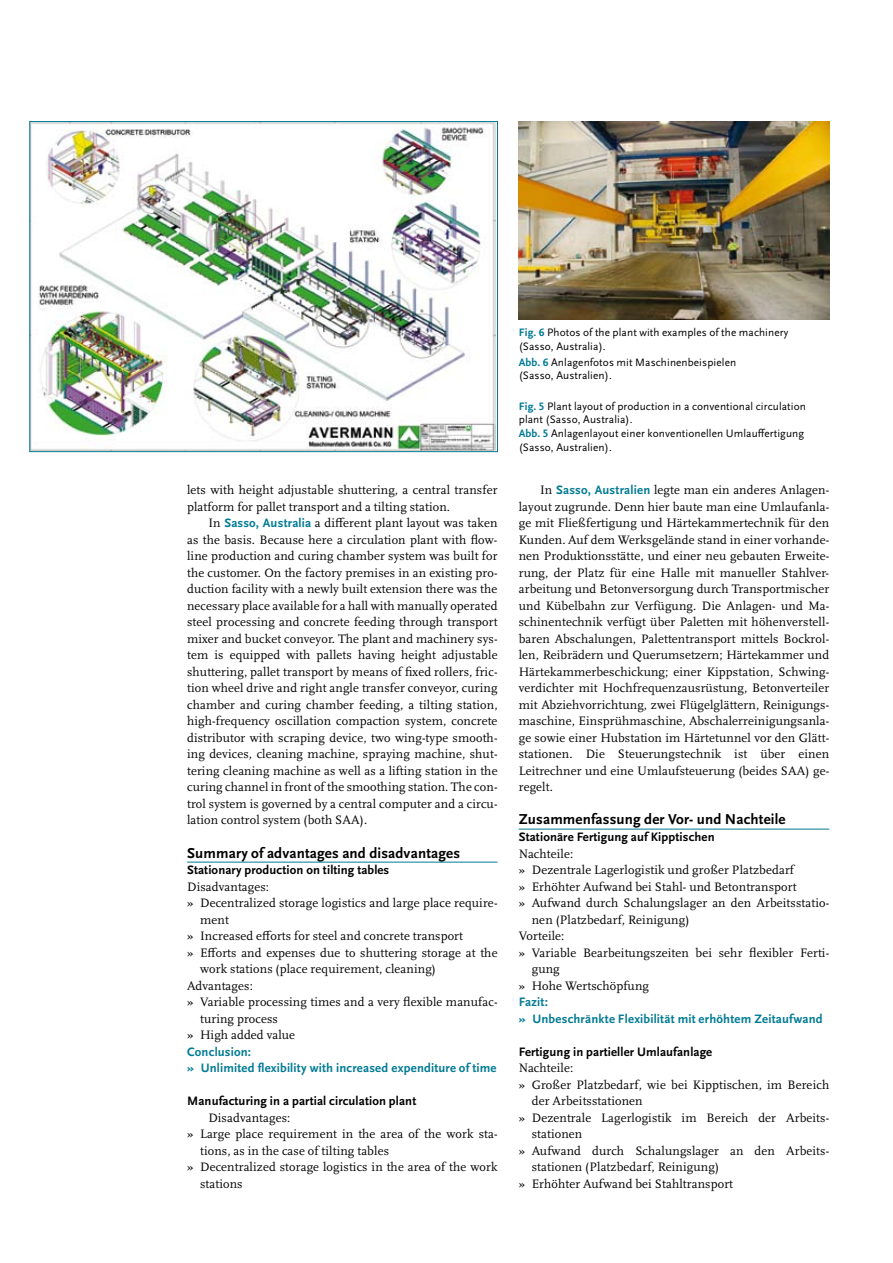
<style>
.page{position:relative;width:893px;height:1263px;background:#fff}
.page>*{position:absolute;margin:0;border:0;box-sizing:border-box;transform-origin:0 0}
.t1{font:700 15px "Scala Sans Pro";letter-spacing:.01em;color:#000}
.t2{font:12.75px/16.5px "Scala Pro";letter-spacing:.01em;color:#000;text-align:justify}
.t3{font:700 12.75px "Scala Sans Pro";letter-spacing:.01em;color:#000}
.t4{font:700 12.75px/16.5px "Scala Sans Pro";letter-spacing:.015em;color:#007a94}
.t5{font:11.25px/13.5px "Scala Sans Pro";letter-spacing:.01em;color:#000}
.s1{font-family:"Scala Sans Pro";font-weight:700;color:#007a94}
.s2{font-weight:700;color:#007a94}
</style>
<div class="page">
<hr style="left:187px;top:862px;width:310px;height:1px;background:#007a94">
<hr style="left:519px;top:829px;width:310px;height:1px;background:#007a94">
<img style="left:31px;top:123px;width:464px;height:327px">
<div style="left:29px;top:121px;width:469px;height:331px;border:1px solid #007a94"></div>
<img style="left:519px;top:122px;width:310px;height:198px">
<p class="t2" style="left:187px;top:482px;width:312px">lets with height adjustable shuttering, a central transfer platform for pallet transport and a tilting station.</p>
<p class="t2" style="left:187px;top:515px;width:312px;text-indent:21px">In <span class="s1">Sasso, Australia</span> a different plant layout was taken as the basis. Because here a circulation plant with flow&shy;line production and curing chamber system was built for the customer. On the factory premises in an existing pro&shy;duction facility with a newly built extension there was the necessary place available for a hall with manually operated steel processing and concrete feeding through transport mixer and bucket conveyor. The plant and machinery sys&shy;tem is equipped with pallets having height adjustable shuttering, pallet transport by means of fixed rollers, fric&shy;tion wheel drive and right angle transfer conveyor, curing chamber and curing chamber feeding, a tilting station, high-frequency oscillation compaction system, concrete distributor with scraping device, two wing-type smooth&shy;ing devices, cleaning machine, spraying machine, shut&shy;tering cleaning machine as well as a lifting station in the curing channel in front of the smoothing station. The con&shy;trol system is governed by a central computer and a circu&shy;lation control system (both SAA).</p>
<p class="t1" style="left:187px;top:844px;width:274px">Summary of advantages and disadvantages</p>
<p class="t3" style="left:187px;top:862px;width:204px">Stationary production on tilting tables</p>
<p class="t2" style="left:187px;top:878px;width:84px">Disadvantages:</p>
<p class="t2" style="left:187px;top:894px;width:312px">» Decentralized storage logistics and large place require-</p>
<p class="t2" style="left:200px;top:911px;width:30px">ment</p>
<p class="t2" style="left:187px;top:927px;width:277px">» Increased efforts for steel and concrete transport</p>
<p class="t2" style="left:187px;top:944px;width:312px">» Efforts and expenses due to shuttering storage at the</p>
<p class="t2" style="left:200px;top:960px;width:237px">work stations (place requirement, cleaning)</p>
<p class="t2" style="left:187px;top:977px;width:67px">Advantages:</p>
<p class="t2" style="left:187px;top:993px;width:312px">» Variable processing times and a very flexible manufac-</p>
<p class="t2" style="left:200px;top:1010px;width:79px">turing process</p>
<p class="t2" style="left:187px;top:1026px;width:110px">» High added value</p>
<p class="t4" style="left:187px;top:1043px;width:311px">Conclusion:<br>» Unlimited flexibility with increased expenditure of time</p>
<p class="t3" style="left:187px;top:1093px;width:231px">Manufacturing in a partial circulation plant</p>
<p class="t2" style="left:208px;top:1109px;width:84px">Disadvantages:</p>
<p class="t2" style="left:187px;top:1125px;width:312px">» Large place requirement in the area of the work sta-</p>
<p class="t2" style="left:200px;top:1142px;width:190px">tions, as in the case of tilting tables</p>
<p class="t2" style="left:187px;top:1158px;width:312px">» Decentralized storage logistics in the area of the work</p>
<p class="t2" style="left:200px;top:1175px;width:44px">stations</p>
<p class="t5" style="left:519px;top:326px;width:271px"><span class="s2">Fig. 6</span> Photos of the plant with examples of the machinery (Sasso, Australia).</p>
<p class="t5" style="left:519px;top:355px;width:219px"><span class="s2">Abb. 6</span> Anlagenfotos mit Maschinenbeispielen (Sasso, Australien).</p>
<p class="t5" style="left:519px;top:399px;width:289px"><span class="s2">Fig. 5</span> Plant layout of production in a conventional circulation plant (Sasso, Australia).</p>
<p class="t5" style="left:519px;top:427px;width:287px"><span class="s2">Abb. 5</span> Anlagenlayout einer konventionellen Umlauffertigung (Sasso, Australien).</p>
<p class="t2" style="left:519px;top:482px;width:312px;text-indent:21px">In <span class="s1">Sasso, Australien</span> legte man ein anderes Anlagen&shy;layout zugrunde. Denn hier baute man eine Umlaufanla&shy;ge mit Fließfertigung und Härtekammertechnik für den Kunden. Auf dem Werksgelände stand in einer vorhande&shy;nen Produktionsstätte, und einer neu gebauten Erweite&shy;rung, der Platz für eine Halle mit manueller Stahlver&shy;arbeitung und Betonversorgung durch Transportmischer und Kübelbahn zur Verfügung. Die Anlagen- und Ma&shy;schinentechnik verfügt über Paletten mit höhenverstell&shy;baren Abschalungen, Palettentransport mittels Bockrol&shy;len, Reibrädern und Querumsetzern; Härtekammer und Härtekammerbeschickung; einer Kippstation, Schwing&shy;verdichter mit Hochfrequenzausrüstung, Betonverteiler mit Abziehvorrichtung, zwei Flügelglättern, Reinigungs&shy;maschine, Einsprühmaschine, Abschalerreinigungsanla&shy;ge sowie einer Hubstation im Härtetunnel vor den Glätt&shy;stationen. Die Steuerungstechnik ist über einen Leitrechner und eine Umlaufsteuerung (beides SAA) ge&shy;regelt.</p>
<p class="t1" style="left:519px;top:811px;width:268px">Zusammenfassung der Vor- und Nachteile</p>
<p class="t3" style="left:519px;top:829px;width:197px">Stationäre Fertigung auf Kipptischen</p>
<p class="t2" style="left:519px;top:845px;width:56px">Nachteile:</p>
<p class="t2" style="left:519px;top:861px;width:277px">» Dezentrale Lagerlogistik und großer Platzbedarf</p>
<p class="t2" style="left:519px;top:878px;width:279px">» Erhöhter Aufwand bei Stahl- und Betontransport</p>
<p class="t2" style="left:519px;top:894px;width:312px">» Aufwand durch Schalungslager an den Arbeitsstatio-</p>
<p class="t2" style="left:532px;top:911px;width:159px">nen (Platzbedarf, Reinigung)</p>
<p class="t2" style="left:519px;top:927px;width:47px">Vorteile:</p>
<p class="t2" style="left:519px;top:944px;width:312px">» Variable Bearbeitungszeiten bei sehr flexibler Ferti-</p>
<p class="t2" style="left:532px;top:960px;width:29px">gung</p>
<p class="t2" style="left:519px;top:977px;width:132px">» Hohe Wertschöpfung</p>
<p class="t4" style="left:519px;top:994px;width:305px">Fazit:<br>» Unbeschränkte Flexibilität mit erhöhtem Zeitaufwand</p>
<p class="t3" style="left:519px;top:1044px;width:195px">Fertigung in partieller Umlaufanlage</p>
<p class="t2" style="left:519px;top:1059px;width:56px">Nachteile:</p>
<p class="t2" style="left:519px;top:1076px;width:312px">» Großer Platzbedarf, wie bei Kipptischen, im Bereich</p>
<p class="t2" style="left:532px;top:1092px;width:112px">der Arbeitsstationen</p>
<p class="t2" style="left:519px;top:1109px;width:312px">» Dezentrale Lagerlogistik im Bereich der Arbeits-</p>
<p class="t2" style="left:532px;top:1125px;width:52px">stationen</p>
<p class="t2" style="left:519px;top:1142px;width:312px">» Aufwand durch Schalungslager an den Arbeits-</p>
<p class="t2" style="left:532px;top:1158px;width:189px">stationen (Platzbedarf, Reinigung)</p>
<p class="t2" style="left:519px;top:1175px;width:216px">» Erhöhter Aufwand bei Stahltransport</p>
</div>
